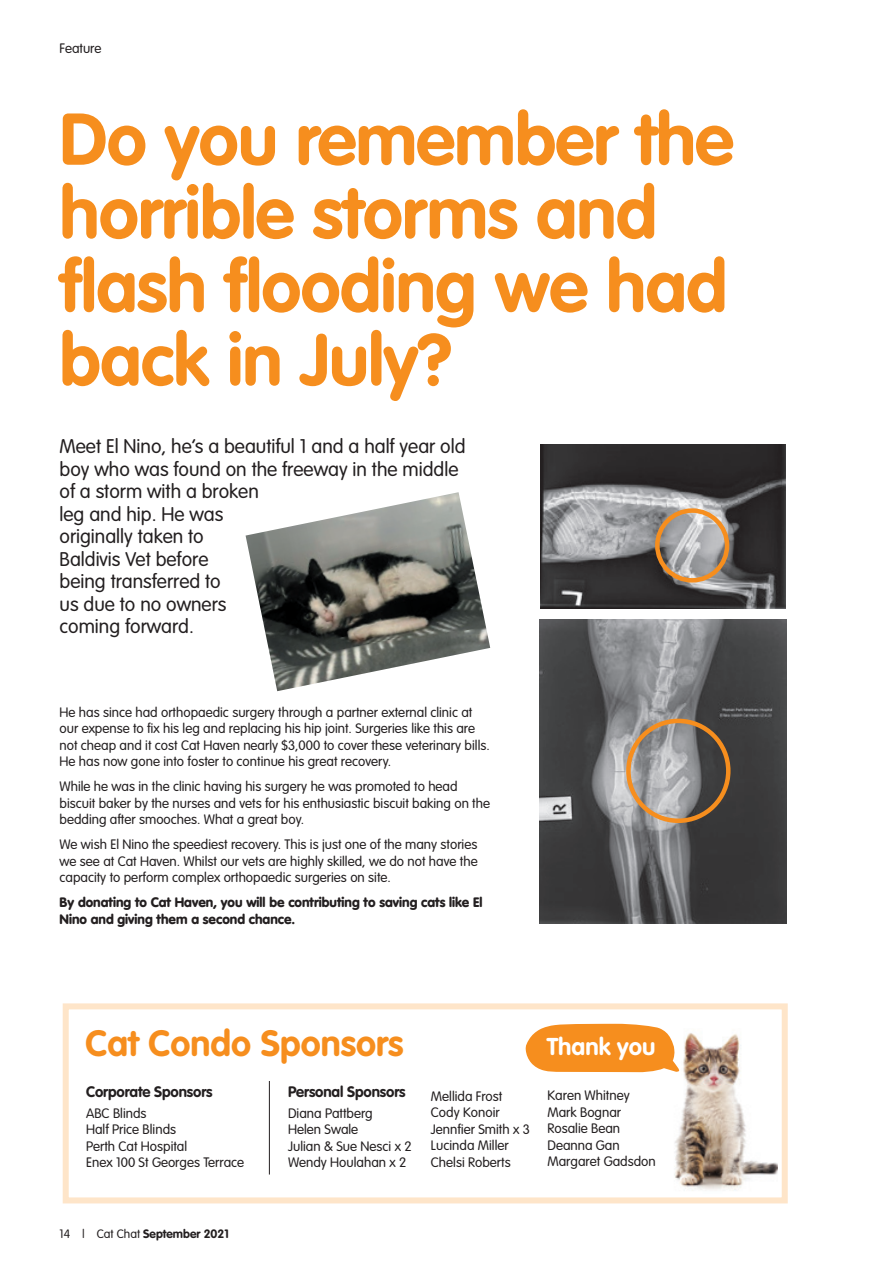
<style>
.page{position:relative;width:893px;height:1263px;background:#fff}
.page>*{position:absolute;margin:0;border:0;box-sizing:border-box;transform-origin:0 0}
.t1{font:700 72px/73.5px "VAG Rounded";letter-spacing:-.01em;color:#f68e1e}
.t2{font:700 36px "VAG Rounded";color:#f68e1e}
.t3{font:700 24px "VAG Rounded";color:#fff}
.t4{font:300 19.5px/22.5px "VAG Rounded";color:#231f20}
.t5{font:700 15px "VAG Rounded";letter-spacing:-.01em;color:#231f20}
.t6{font:300 13.5px/16.5px "VAG Rounded";color:#231f20}
.t7{font:900 13.5px/16.5px "VAG Rounded";color:#231f20}
.t8{font:700 12px "VAG Rounded";color:#231f20}
.s1{font-weight:300}
</style>
<div class="page">
<img style="left:674px;top:1033px;width:104px;height:158px">
<div style="left:63px;top:1003px;width:725px;height:200px;border:6px solid #fee5c9"></div>
<svg style="left:525px;top:1023px;width:154px;height:49px;background:#f79d3c"></svg>
<hr style="left:269px;top:1081px;width:1px;height:93px;background:#231f20">
<img style="left:539px;top:619px;width:248px;height:305px">
<img style="left:540px;top:445px;width:246px;height:164px">
<img style="left:246px;top:492px;width:244px;height:199px">
<div style="left:655px;top:508px;width:74px;height:75px;border:4px solid #f68e1e;border-radius:50%"></div>
<div style="left:626px;top:719px;width:104px;height:104px;border:4px solid #f68e1e;border-radius:50%"></div>
<p class="t6" style="left:60px;top:40px;width:44px">Feature</p>
<h1 class="t1" style="left:60px;top:102px;width:676px">Do you remember the horrible storms and flash flooding we had back in July?</h1>
<h3 class="t4" style="left:60px;top:435px;width:407px">Meet El Nino, he’s a beautiful 1 and a half year old boy who was found on the freeway in the middle of a storm with a broken<br>leg and hip. He was<br>originally taken to<br>Baldivis Vet before<br>being transferred to<br>us due to no owners<br>coming forward.</h3>
<p class="t6" style="left:60px;top:703px;width:432px">He has since had orthopaedic surgery through a partner external clinic at our expense to fix his leg and replacing his hip joint. Surgeries like this are not cheap and it cost Cat Haven nearly $3,000 to cover these veterinary bills.<br>He has now gone into foster to continue his great recovery.</p>
<p class="t6" style="left:60px;top:778px;width:432px">While he was in the clinic having his surgery he was promoted to head biscuit baker by the nurses and vets for his enthusiastic biscuit baking on the bedding after smooches. What a great boy.</p>
<p class="t6" style="left:60px;top:836px;width:420px;text-align:justify">We wish El Nino the speediest recovery. This is just one of the many stories we see at Cat Haven. Whilst our vets are highly skilled, we do not have the capacity to perform complex orthopaedic surgeries on site.</p>
<p class="t7" style="left:60px;top:894px;width:424px">By donating to Cat Haven, you will be contributing to saving cats like El<br>Nino and giving them a second chance.</p>
<h2 class="t2" style="left:85px;top:1022px;width:320px">Cat Condo Sponsors</h2>
<p class="t5" style="left:86px;top:1083px;width:128px">Corporate Sponsors</p>
<p class="t6" style="left:86px;top:1105px;width:160px">ABC Blinds<br>Half Price Blinds<br>Perth Cat Hospital<br>Enex 100 St Georges Terrace</p>
<p class="t5" style="left:288px;top:1083px;width:119px">Personal Sponsors</p>
<p class="t6" style="left:288px;top:1105px;width:125px">Diana Pattberg<br>Helen Swale<br>Julian &amp; Sue Nesci x 2<br>Wendy Houlahan x 2</p>
<h3 class="t3" style="left:547px;top:1032px;width:110px">Thank you</h3>
<p class="t6" style="left:431px;top:1088px;width:100px">Mellida Frost<br>Cody Konoir<br>Jennfier Smith x 3<br>Lucinda Miller<br>Chelsi Roberts</p>
<p class="t6" style="left:547px;top:1087px;width:110px">Karen Whitney<br>Mark Bognar<br>Rosalie Bean<br>Deanna Gan<br>Margaret Gadsdon</p>
<p class="t8" style="left:60px;top:1227px;width:171px"><span class="s1">14 | Cat Chat</span> September 2021</p>
</div>
